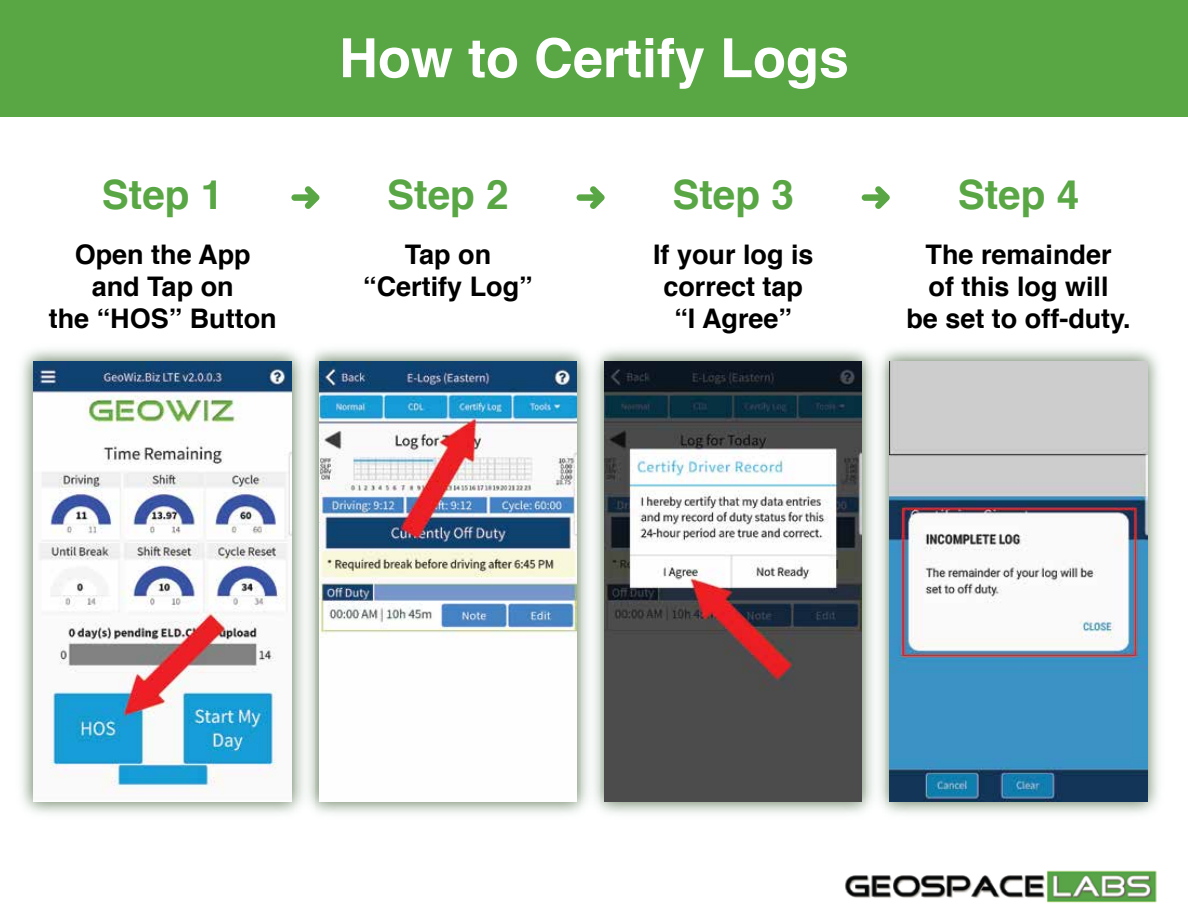
<style>
.page{position:relative;width:1188px;height:918px;background:#fff}
.page>*{position:absolute;margin:0;border:0;box-sizing:border-box;transform-origin:0 0}
.t1{font:700 54px "Helvetica";color:#fff}
.t2{font:700 40.5px "Helvetica";color:#59a645}
.t3{font:700 27px/32.4px "Helvetica";color:#000;text-align:center}
</style>
<div class="page">
<img style="left:315px;top:349px;width:267px;height:465px">
<img style="left:319px;top:362px;width:258px;height:439px">
<img style="left:21px;top:349px;width:274px;height:465px">
<img style="left:295px;top:354px;width:20px;height:455px">
<img style="left:34px;top:362px;width:257px;height:439px">
<img style="left:885px;top:349px;width:274px;height:465px">
<img style="left:890px;top:362px;width:257px;height:439px">
<img style="left:600px;top:349px;width:267px;height:465px">
<img style="left:605px;top:362px;width:257px;height:439px">
<div style="left:0;top:0;width:1188px;height:116px;background:#59a645"></div>
<svg style="left:291px;top:186px;width:29px;height:23px"></svg>
<svg style="left:577px;top:186px;width:28px;height:23px"></svg>
<svg style="left:862px;top:186px;width:28px;height:23px"></svg>
<img style="left:844px;top:870px;width:313px;height:33px">
<h2 class="t2" style="left:102px;top:178px;width:123px">Step 1</h2>
<p class="t3" style="left:49px;top:240px;width:229px">Open the App and Tap on<br>the “HOS” Button</p>
<h1 class="t1" style="left:339px;top:36px;width:512px">How to Certify Logs</h1>
<h2 class="t2" style="left:387px;top:178px;width:123px">Step 2</h2>
<p class="t3" style="left:363px;top:240px;width:171px">Tap on “Certify Log”</p>
<h2 class="t2" style="left:672px;top:178px;width:123px">Step 3</h2>
<p class="t3" style="left:653px;top:240px;width:162px">If your log is correct tap “I Agree”</p>
<h2 class="t2" style="left:958px;top:178px;width:123px">Step 4</h2>
<p class="t3" style="left:906px;top:240px;width:226px">The remainder<br>of this log will<br>be set to off-duty.</p>
</div>
